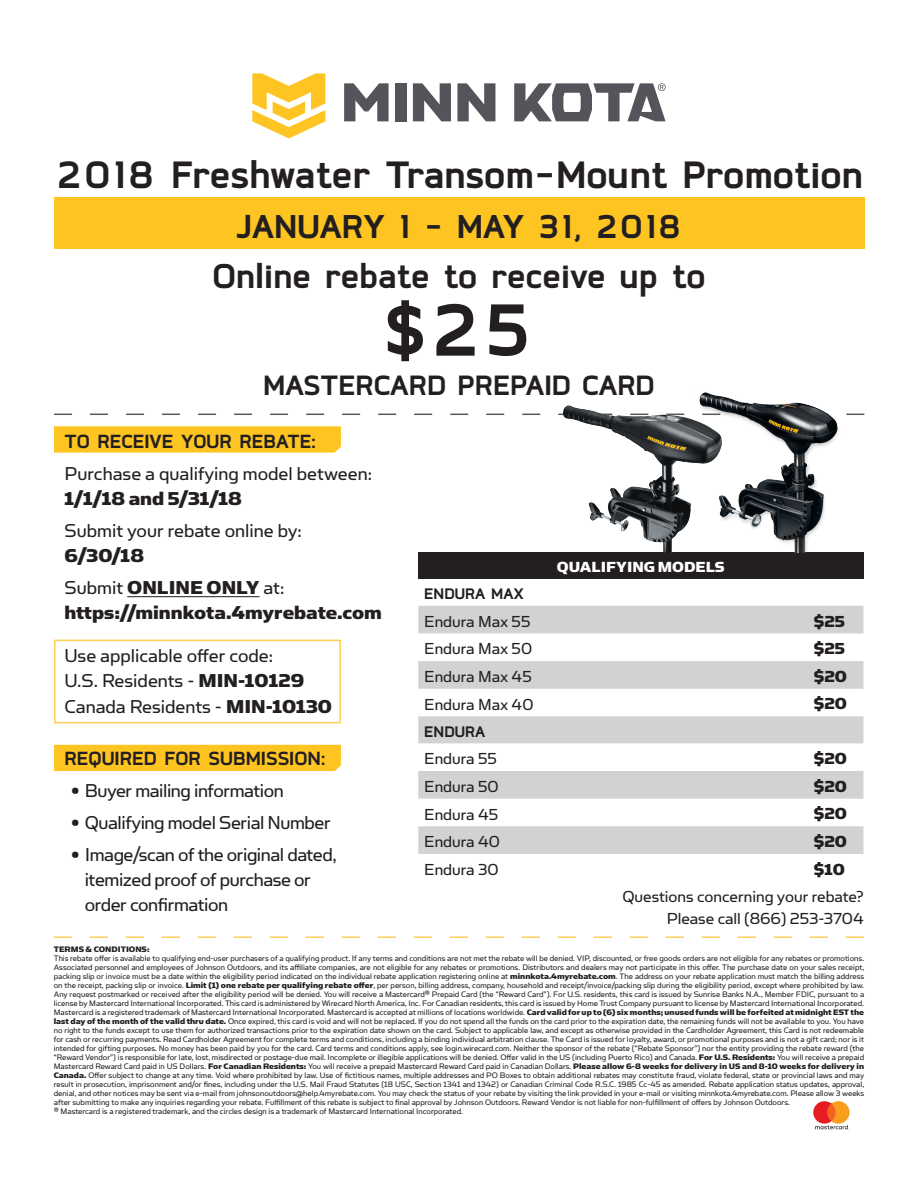
<style>
.page{position:relative;width:918px;height:1188px;background:#fff}
.page>*{position:absolute;margin:0;border:0;box-sizing:border-box;transform-origin:0 0}
.t1{font:700 87px "Coupe";color:#231f20}
.t2{font:700 45px "Coupe";color:#231f20}
.t3{font:700 40.5px "Coupe";color:#231f20}
.t4{font:700 39px "Coupe";color:#231f20}
.t5{font:700 33px "Coupe";color:#231f20}
.t6{font:700 22.5px "Coupe";color:#231f20}
.numbered_list{font:21px "Simian Text Orangutan";color:#231f20}
.numbered_list-2{font:21px/25.2px "Simian Text Orangutan";letter-spacing:-.02em;color:#231f20}
.numbered_list-3{font:21px "Simian Text Chimpanzee";color:#231f20}
.numbered_list-4{font:18px "Simian Text Orangutan";color:#231f20}
.t7{font:18px "Simian Text Chimpanzee";color:#231f20}
.t8{font:700 18px "Coupe";color:#231f20}
.t9{font:16.5px "Simian Text Chimpanzee";color:#fff}
.fine_print{font:9px/9px "Simian Text Orangutan";color:#231f20;text-align:justify}
.fine_print-2{font:9px "Simian Text Chimpanzee";color:#231f20}
.s1{font-family:"Simian Text Orangutan"}
.s2{font-family:"Simian Text Chimpanzee"}
</style>
<div class="page">
<svg style="left:813px;top:1101px;width:37px;height:28px"></svg>
<svg style="left:54px;top:426px;width:287px;height:27px;background:#fec528"></svg>
<div style="left:54px;top:197px;width:810px;height:52px;background:#fec422"></div>
<div style="left:54px;top:640px;width:287px;height:83px;border:2px solid #fece5a"></div>
<div style="left:54px;top:745px;width:287px;height:26px;background:#fec422"></div>
<hr style="left:127px;top:596px;width:133px;height:1px;background:#231f20">
<svg style="left:54px;top:936px;width:810px;height:2px"></svg>
<svg style="left:54px;top:414px;width:810px;height:1px"></svg>
<div style="left:418px;top:552px;width:445px;height:27px;background:#231f20"></div>
<svg style="left:418px;top:606px;width:445px;height:248px;fill:#d1d2d4"></svg>
<img style="left:692px;top:392px;width:155px;height:160px">
<img style="left:563px;top:405px;width:99px;height:113px">
<div style="left:395px;top:83px;width:11px;height:38px;background:#54555a"></div>
<svg style="left:413px;top:83px;width:38px;height:38px"></svg>
<svg style="left:457px;top:83px;width:38px;height:38px"></svg>
<svg style="left:344px;top:83px;width:45px;height:38px"></svg>
<svg style="left:252px;top:73px;width:73px;height:65px"></svg>
<svg style="left:514px;top:83px;width:152px;height:38px"></svg>
<p class="t2" style="left:55px;top:152px;width:809px">2018 Freshwater Transom-Mount Promotion</p>
<p class="t4" style="left:236px;top:206px;width:448px">JANUARY 1 - MAY 31, 2018</p>
<p class="t3" style="left:212px;top:255px;width:495px">Online rebate to receive up to</p>
<p class="t1" style="left:384px;top:285px;width:151px">$25</p>
<p class="t5" style="left:263px;top:368px;width:393px">MASTERCARD PREPAID CARD</p>
<p class="t6" style="left:64px;top:429px;width:253px">TO RECEIVE YOUR REBATE:</p>
<p class="numbered_list" style="left:64px;top:462px;width:309px">Purchase a qualifying model between:</p>
<p class="numbered_list-3" style="left:64px;top:486px;width:179px">1/1/18 and 5/31/18</p>
<p class="numbered_list" style="left:64px;top:519px;width:239px">Submit your rebate online by:</p>
<p class="numbered_list-3" style="left:64px;top:543px;width:81px">6/30/18</p>
<p class="numbered_list-3" style="left:64px;top:575px;width:221px"><span class="s1">Submit</span> ONLINE ONLY <span class="s1">at:</span></p>
<p class="numbered_list-3" style="left:64px;top:600px;width:319px">https://minnkota.4myrebate.com</p>
<p class="numbered_list" style="left:64px;top:644px;width:210px">Use applicable offer code:</p>
<p class="numbered_list" style="left:64px;top:669px;width:241px">U.S. Residents - <span class="s2">MIN-10129</span></p>
<p class="numbered_list" style="left:64px;top:695px;width:269px">Canada Residents - <span class="s2">MIN-10130</span></p>
<p class="t6" style="left:64px;top:747px;width:263px">REQUIRED FOR SUBMISSION:</p>
<p class="numbered_list-2" style="left:71px;top:778px;width:214px">• Buyer mailing information</p>
<p class="numbered_list-2" style="left:71px;top:810px;width:261px">• Qualifying model Serial Number</p>
<p class="numbered_list-2" style="left:85px;top:842px;width:254px;text-indent:-14px">• Image/scan of the original dated, itemized proof of purchase or order confirmation</p>
<p class="t9" style="left:557px;top:557px;width:169px">QUALIFYING MODELS</p>
<p class="t8" style="left:424px;top:584px;width:101px">ENDURA MAX</p>
<p class="numbered_list-4" style="left:424px;top:611px;width:108px">Endura Max 55</p>
<p class="t7" style="left:814px;top:611px;width:33px">$25</p>
<p class="numbered_list-4" style="left:424px;top:639px;width:109px">Endura Max 50</p>
<p class="t7" style="left:814px;top:638px;width:33px">$25</p>
<p class="numbered_list-4" style="left:424px;top:667px;width:109px">Endura Max 45</p>
<p class="t7" style="left:814px;top:666px;width:35px">$20</p>
<p class="numbered_list-4" style="left:424px;top:694px;width:111px">Endura Max 40</p>
<p class="t7" style="left:814px;top:694px;width:35px">$20</p>
<p class="t8" style="left:424px;top:722px;width:62px">ENDURA</p>
<p class="numbered_list-4" style="left:424px;top:749px;width:74px">Endura 55</p>
<p class="t7" style="left:814px;top:748px;width:35px">$20</p>
<p class="numbered_list-4" style="left:424px;top:776px;width:76px">Endura 50</p>
<p class="t7" style="left:814px;top:776px;width:35px">$20</p>
<p class="numbered_list-4" style="left:424px;top:804px;width:75px">Endura 45</p>
<p class="t7" style="left:814px;top:803px;width:35px">$20</p>
<p class="numbered_list-4" style="left:424px;top:832px;width:77px">Endura 40</p>
<p class="t7" style="left:814px;top:831px;width:35px">$20</p>
<p class="numbered_list-4" style="left:424px;top:859px;width:76px">Endura 30</p>
<p class="t7" style="left:814px;top:859px;width:32px">$10</p>
<p class="numbered_list-4" style="left:622px;top:887px;width:243px">Questions concerning your rebate?</p>
<p class="numbered_list-4" style="left:667px;top:909px;width:199px">Please call (866) 253-3704</p>
<p class="fine_print-2" style="left:54px;top:944px;width:97px">TERMS &amp; CONDITIONS:</p>
<p class="fine_print" style="left:54px;top:954px;width:812px">This rebate offer is available to qualifying end-user purchasers of a qualifying product. If any terms and conditions are not met the rebate will be denied. VIP, discounted, or free goods orders are not eligible for any rebates or promotions.<br>Associated personnel and employees of Johnson Outdoors, and its affiliate companies, are not eligible for any rebates or promotions. Distributors and dealers may not participate in this offer. The purchase date on your sales receipt, packing slip or invoice must be a date within the eligibility period indicated on the individual rebate application registering online at <span class="s2">minnkota.4myrebate.com</span>. The address on your rebate application must match the billing address on the receipt, packing slip or invoice. <span class="s2">Limit (1) one rebate per qualifying rebate offer</span>, per person, billing address, company, household and receipt/invoice/packing slip during the eligibility period, except where prohibited by law.<br>Any request postmarked or received after the eligibility period will be denied. You will receive a Mastercard® Prepaid Card (the “Reward Card”). For U.S. residents, this card is issued by Sunrise Banks N.A., Member FDIC, pursuant to a license by Mastercard International Incorporated. This card is administered by Wirecard North America, Inc. For Canadian residents, this card is issued by Home Trust Company pursuant to license by Mastercard International Incorporated.<br>Mastercard is a registered trademark of Mastercard International Incorporated. Mastercard is accepted at millions of locations worldwide. <span class="s2">Card valid for up to (6) six months; unused funds will be forfeited at midnight EST the last day of the month of the valid thru date.</span> Once expired, this card is void and will not be replaced. If you do not spend all the funds on the card prior to the expiration date, the remaining funds will not be available to you. You have no right to the funds except to use them for authorized transactions prior to the expiration date shown on the card. Subject to applicable law, and except as otherwise provided in the Cardholder Agreement, this Card is not redeemable for cash or recurring payments. Read Cardholder Agreement for complete terms and conditions, including a binding individual arbitration clause. The Card is issued for loyalty, award, or promotional purposes and is not a gift card; nor is it intended for gifting purposes. No money has been paid by you for the card. Card terms and conditions apply, see login.wirecard.com. Neither the sponsor of the rebate (“Rebate Sponsor”) nor the entity providing the rebate reward (the “Reward Vendor”) is responsible for late, lost, misdirected or postage-due mail. Incomplete or illegible applications will be denied. Offer valid in the US (including Puerto Rico) and Canada. <span class="s2">For U.S. Residents:</span> You will receive a prepaid Mastercard Reward Card paid in US Dollars. <span class="s2">For Canadian Residents:</span> You will receive a prepaid Mastercard Reward Card paid in Canadian Dollars. <span class="s2">Please allow 6-8 weeks for delivery in US and 8-10 weeks for delivery in Canada.</span> Offer subject to change at any time. Void where prohibited by law. Use of fictitious names, multiple addresses and PO Boxes to obtain additional rebates may constitute fraud, violate federal, state or provincial laws and may result in prosecution, imprisonment and/or fines, including under the U.S. Mail Fraud Statutes (18 USC, Section 1341 and 1342) or Canadian Criminal Code R.S.C. 1985 Cc-45 as amended. Rebate application status updates, approval, denial, and other notices may be sent via e-mail from johnsonoutdoors@help.4myrebate.com. You may check the status of your rebate by visiting the link provided in your e-mail or visiting minnkota.4myrebate.com. Please allow 3 weeks after submitting to make any inquiries regarding your rebate. Fulfillment of this rebate is subject to final approval by Johnson Outdoors. Reward Vendor is not liable for non-fulfillment of offers by Johnson Outdoors.</p>
<p class="fine_print" style="left:54px;top:1107px;width:411px">® Mastercard is a registered trademark, and the circles design is a trademark of Mastercard International Incorporated.</p>
</div>
